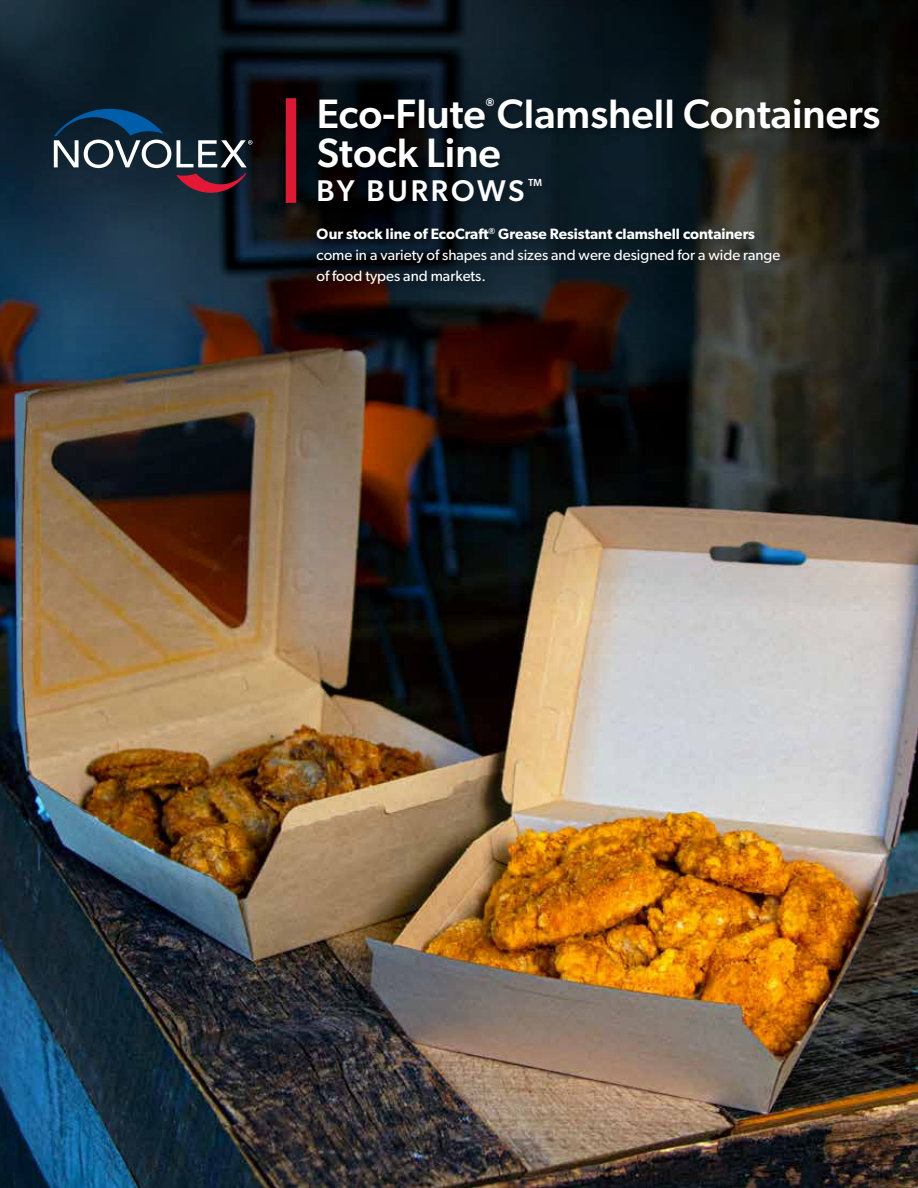
<style>
.page{position:relative;width:918px;height:1188px;background:#fff}
.page>*{position:absolute;margin:0;border:0;box-sizing:border-box;transform-origin:0 0}
.t1{font:500 41.1px "Gibson";color:#fff}
.t2{font:500 30px "Gibson";letter-spacing:.09em;color:#fff}
.t3{font:15px/21px "Gibson";color:#fff}
.t4{font:500 11.1px "Gibson";color:#fff}
.s1{font-weight:600}
</style>
<div class="page">
<img style="left:0;top:0;width:918px;height:1188px">
<svg style="left:54px;top:109px;width:199px;height:84px;background:#2e3b4b"></svg>
<div style="left:314px;top:226px;width:478px;height:70px;background:#000;opacity:.3"></div>
<div style="left:286px;top:98px;width:10px;height:105px;background:#da1a32"></div>
<div style="left:316px;top:176px;width:238px;height:37px;background:#000;opacity:.3"></div>
<div style="left:317px;top:97px;width:570px;height:77px;background:#000;opacity:.3"></div>
<p class="t4" style="left:486px;top:95px;width:10px">®</p>
<h1 class="t1" style="left:317px;top:128px;width:186px">Stock Line</h1>
<h1 class="t1" style="left:317px;top:89px;width:565px">Eco-Flute Clamshell Containers</h1>
<h2 class="t2" style="left:317px;top:172px;width:228px">BY BURROWS<sup>™</sup></h2>
<p class="t3" style="left:317px;top:223px;width:465px"><span class="s1">Our stock line of EcoCraft</span><sup>®</sup> <span class="s1">Grease Resistant clamshell containers </span>come in a variety of shapes and sizes and were designed for a wide range of food types and markets.</p>
</div>
